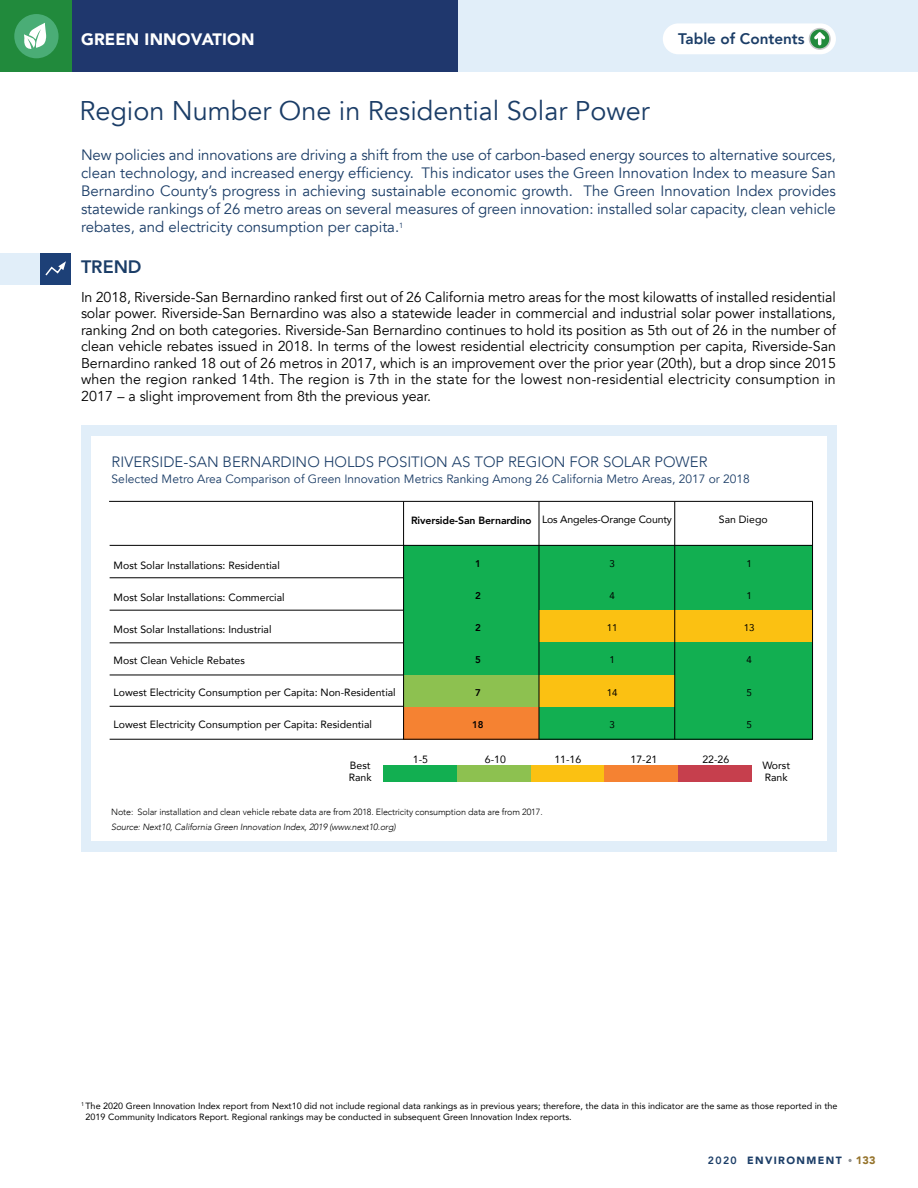
<style>
.page{position:relative;width:918px;height:1188px;background:#fff}
.page>*{position:absolute;margin:0;border:0;box-sizing:border-box;transform-origin:0 0}
.t1{font:27px "Avenir";color:#1b3d67}
.t2{font:800 18px "Avenir";color:#1b3d67}
.t3{font:900 16.5px "Avenir";letter-spacing:.01em;color:#fff}
.t4{font:800 15.3px "Avenir";color:#1b3d67}
.t5{font:15px/18px "Avenir";color:#1b3d67;text-align:justify}
.t6{font:300 15px "Avenir";color:#1b3d67}
.t7{font:14.25px/16.5px "Avenir";letter-spacing:-.01em;color:#000;text-align:justify}
.t8{font:12px "Avenir";color:#1b3d67}
.t9{font:900 10.8px "Avenir";color:#95732b}
.t10{font:10.5px/12px "Avenir";color:#000}
.t11{font:800 10.5px "Avenir";letter-spacing:-.01em;color:#000}
.t12{font:900 10.5px "Avenir";letter-spacing:.13em;color:#1b3d67}
.t13{font:9.75px "Avenir";color:#000}
.t14{font:800 9.75px "Avenir";color:#000}
.t15{font:9px/10.8px "Avenir";color:#000}
.t16{font:300 9px "Avenir";letter-spacing:-.015em;color:#000}
.t17{font:italic 300 9px "Avenir";letter-spacing:-.015em;color:#000}
.s1{font-weight:400}
.s2{font-weight:800}
</style>
<div class="page">
<div style="left:81px;top:426px;width:756px;height:426px;background:#e1eef9"></div>
<div style="left:91px;top:436px;width:736px;height:405px;background:#fff"></div>
<div style="left:403px;top:545px;width:137px;height:32px;background:#12af51"></div>
<div style="left:539px;top:545px;width:137px;height:32px;background:#12af51"></div>
<div style="left:675px;top:545px;width:138px;height:32px;background:#12af51"></div>
<div style="left:403px;top:610px;width:137px;height:32px;background:#12af51"></div>
<div style="left:539px;top:610px;width:137px;height:32px;background:#fbc112"></div>
<div style="left:676px;top:610px;width:137px;height:32px;background:#fbc112"></div>
<div style="left:403px;top:675px;width:137px;height:32px;background:#8dc150"></div>
<div style="left:539px;top:675px;width:137px;height:32px;background:#fbc112"></div>
<div style="left:675px;top:675px;width:138px;height:32px;background:#12af51"></div>
<div style="left:403px;top:577px;width:137px;height:33px;background:#12af51"></div>
<div style="left:539px;top:577px;width:137px;height:33px;background:#12af51"></div>
<div style="left:675px;top:577px;width:138px;height:33px;background:#12af51"></div>
<div style="left:403px;top:642px;width:137px;height:33px;background:#12af51"></div>
<div style="left:539px;top:642px;width:137px;height:33px;background:#12af51"></div>
<div style="left:675px;top:642px;width:138px;height:33px;background:#12af51"></div>
<div style="left:403px;top:707px;width:137px;height:32px;background:#f58232"></div>
<div style="left:539px;top:707px;width:137px;height:32px;background:#12af51"></div>
<div style="left:676px;top:707px;width:137px;height:32px;background:#12af51"></div>
<hr style="left:109px;top:501px;width:704px;height:1px;background:#000">
<div style="left:384px;top:766px;width:73px;height:16px;background:#12af51"></div>
<div style="left:531px;top:766px;width:73px;height:16px;background:#fbc112"></div>
<div style="left:457px;top:766px;width:74px;height:16px;background:#8dc150"></div>
<div style="left:604px;top:766px;width:74px;height:16px;background:#f58232"></div>
<div style="left:678px;top:766px;width:73px;height:16px;background:#c63f4d"></div>
<hr style="left:110px;top:739px;width:703px;height:1px;background:#000">
<hr style="left:110px;top:706px;width:293px;height:1px;background:#000">
<hr style="left:110px;top:675px;width:293px;height:1px;background:#000">
<hr style="left:110px;top:642px;width:293px;height:1px;background:#000">
<hr style="left:110px;top:610px;width:293px;height:1px;background:#000">
<hr style="left:110px;top:577px;width:293px;height:1px;background:#000">
<hr style="left:110px;top:545px;width:702px;height:1px;background:#000">
<hr style="left:403px;top:502px;width:1px;height:237px;background:#000">
<hr style="left:539px;top:502px;width:1px;height:237px;background:#000">
<hr style="left:674px;top:502px;width:1px;height:237px;background:#000">
<hr style="left:812px;top:502px;width:1px;height:237px;background:#000">
<div style="left:40px;top:253px;width:31px;height:32px;background:#1d4077"></div>
<div style="left:0;top:253px;width:40px;height:32px;background:#e1eef9"></div>
<svg style="left:45px;top:261px;width:21px;height:15px"></svg>
<div style="left:456px;top:0;width:462px;height:71px;background:#e1eef9"></div>
<div style="left:71px;top:0;width:387px;height:71px;background:#1f376d"></div>
<div style="left:0;top:0;width:71px;height:71px;background:#218a3c"></div>
<div style="left:14px;top:14px;width:45px;height:44px;background:#4aad76;border-radius:50%"></div>
<svg style="left:24px;top:23px;width:22px;height:26px"></svg>
<div style="left:663px;top:23px;width:173px;height:31px;background:#fff;border-radius:15px"></div>
<svg style="left:809px;top:29px;width:21px;height:20px"></svg>
<div style="left:809px;top:28px;width:22px;height:22px;border:2px solid #c7c8ca;border-radius:50%"></div>
<svg style="left:814px;top:31px;width:11px;height:14px"></svg>
<svg style="left:848px;top:1159px;width:4px;height:3px"></svg>
<p class="t3" style="left:81px;top:25px;width:175px">GREEN INNOVATION</p>
<p class="t4" style="left:678px;top:27px;width:128px">Table of Contents</p>
<h1 class="t1" style="left:79px;top:95px;width:572px">Region Number One in Residential Solar Power</h1>
<p class="t5" style="left:81px;top:146px;width:756px">New policies and innovations are driving a shift from the use of carbon-based energy sources to alternative sources, clean technology, and increased energy efficiency. This indicator uses the Green Innovation Index to measure San Bernardino County’s progress in achieving sustainable economic growth. The Green Innovation Index provides statewide rankings of 26 metro areas on several measures of green innovation: installed solar capacity, clean vehicle rebates, and electricity consumption per capita.<sup>1</sup></p>
<p class="t2" style="left:81px;top:253px;width:62px">TREND</p>
<p class="t7" style="left:81px;top:289px;width:757px">In 2018, Riverside-San Bernardino ranked first out of 26 California metro areas for the most kilowatts of installed residential solar power. Riverside-San Bernardino was also a statewide leader in commercial and industrial solar power installations, ranking 2nd on both categories. Riverside-San Bernardino continues to hold its position as 5th out of 26 in the number of clean vehicle rebates issued in 2018. In terms of the lowest residential electricity consumption per capita, Riverside-San Bernardino ranked 18 out of 26 metros in 2017, which is an improvement over the prior year (20th), but a drop since 2015 when the region ranked 14th. The region is 7th in the state for the lowest non-residential electricity consumption in 2017 – a slight improvement from 8th the previous year.</p>
<p class="t6" style="left:112px;top:453px;width:597px">RIVERSIDE-SAN BERNARDINO HOLDS POSITION AS TOP REGION FOR SOLAR POWER</p>
<p class="t8" style="left:112px;top:472px;width:640px">Selected Metro Area Comparison of Green Innovation Metrics Ranking Among 26 California Metro Areas, 2017 or 2018</p>
<p class="t10" style="left:114px;top:559px;width:168px">Most Solar Installations: Residential</p>
<p class="t10" style="left:114px;top:591px;width:173px">Most Solar Installations: Commercial</p>
<p class="t10" style="left:114px;top:623px;width:159px">Most Solar Installations: Industrial</p>
<p class="t10" style="left:114px;top:654px;width:133px">Most Clean Vehicle Rebates</p>
<p class="t10" style="left:114px;top:686px;width:284px">Lowest Electricity Consumption per Capita: Non-Residential</p>
<p class="t10" style="left:114px;top:718px;width:260px">Lowest Electricity Consumption per Capita: Residential</p>
<p class="t10" style="left:349px;top:759px;width:24px">Best<br>Rank</p>
<p class="t11" style="left:411px;top:512px;width:262px">Riverside-San Bernardino <span class="s1">Los Angeles-Orange County</span></p>
<p class="t10" style="left:719px;top:513px;width:50px">San Diego</p>
<p class="t14" style="left:475px;top:556px;width:7px">1</p>
<p class="t14" style="left:475px;top:588px;width:7px">2</p>
<p class="t14" style="left:475px;top:620px;width:7px">2</p>
<p class="t14" style="left:475px;top:652px;width:7px">5</p>
<p class="t14" style="left:475px;top:685px;width:7px">7</p>
<p class="t14" style="left:472px;top:717px;width:13px">18</p>
<p class="t13" style="left:610px;top:555px;width:7px">3</p>
<p class="t13" style="left:610px;top:588px;width:7px">4</p>
<p class="t13" style="left:607px;top:620px;width:12px">11</p>
<p class="t13" style="left:610px;top:652px;width:7px">1</p>
<p class="t13" style="left:607px;top:684px;width:12px">14</p>
<p class="t13" style="left:610px;top:717px;width:7px">3</p>
<p class="t10" style="left:413px;top:753px;width:17px">1-5</p>
<p class="t10" style="left:485px;top:753px;width:23px">6-10</p>
<p class="t10" style="left:554px;top:753px;width:28px">11-16</p>
<p class="t10" style="left:631px;top:753px;width:28px">17-21</p>
<p class="t10" style="left:702px;top:753px;width:28px">22-26</p>
<p class="t13" style="left:746px;top:555px;width:7px">1</p>
<p class="t13" style="left:746px;top:588px;width:7px">1</p>
<p class="t13" style="left:744px;top:620px;width:12px">13</p>
<p class="t13" style="left:746px;top:652px;width:7px">4</p>
<p class="t13" style="left:746px;top:684px;width:7px">5</p>
<p class="t13" style="left:746px;top:717px;width:7px">5</p>
<p class="t10" style="left:762px;top:759px;width:29px">Worst<br>Rank</p>
<p class="t16" style="left:111px;top:807px;width:433px">Note: Solar installation and clean vehicle rebate data are from 2018. Electricity consumption data are from 2017.</p>
<p class="t17" style="left:111px;top:822px;width:286px">Source: Next10, California Green Innovation Index, 2019 (www.next10.org)</p>
<p class="t15" style="left:86px;top:1100px;width:754px;text-indent:-4px"><sup>1</sup> The 2020 Green Innovation Index report from Next10 did not include regional data rankings as in previous years; therefore, the data in this indicator are the same as those reported in the<br>2019 Community Indicators Report. Regional rankings may be conducted in subsequent Green Innovation Index reports.</p>
<p class="t12" style="left:708px;top:1152px;width:135px"><span class="s2">2020</span> ENVIRONMENT</p>
<p class="t9" style="left:856px;top:1151px;width:22px">133</p>
</div>
